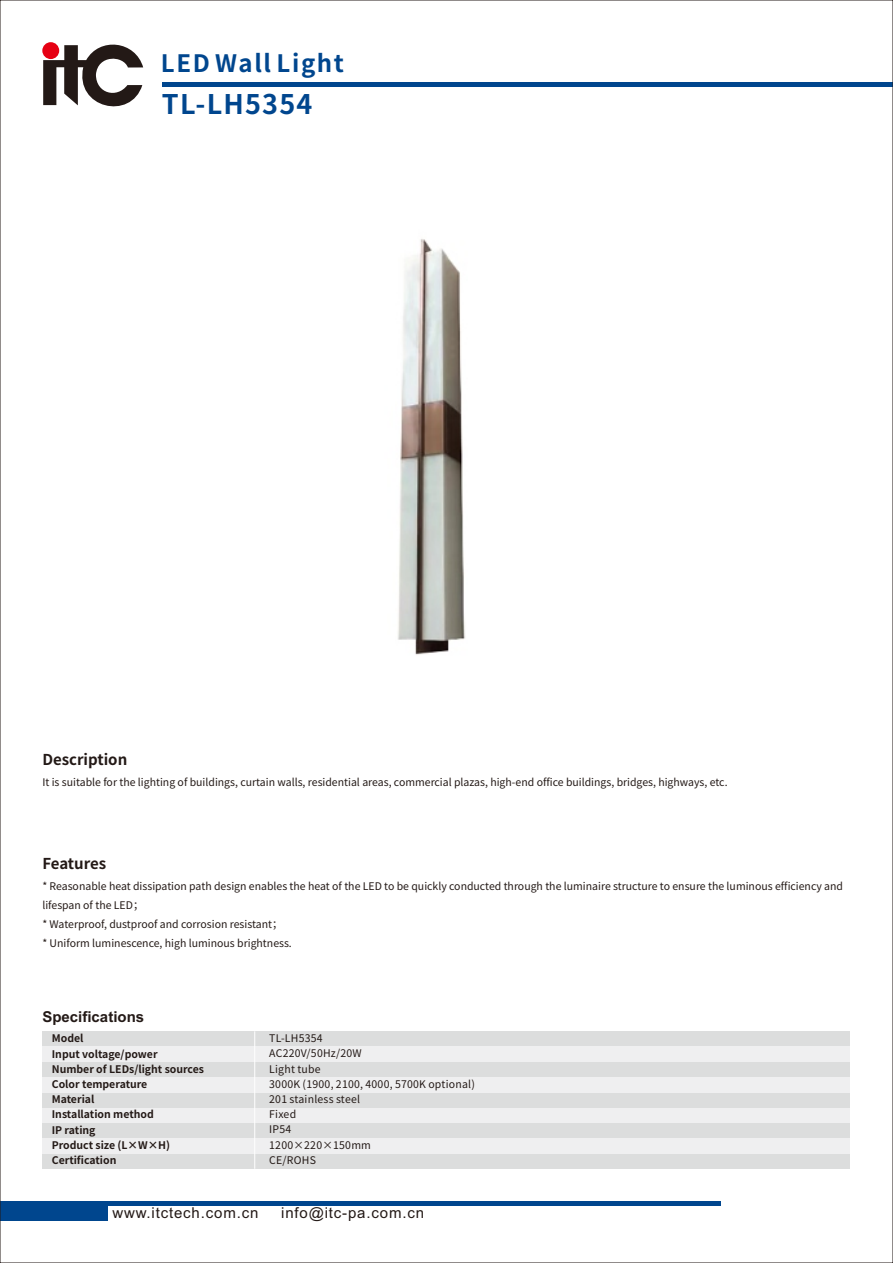
<style>
.page{position:relative;width:893px;height:1263px;background:#fff}
.page>*{position:absolute;margin:0;border:0;box-sizing:border-box;transform-origin:0 0}
.t1{font:700 27px "Source Han Sans SC";letter-spacing:.045em;color:#00468e}
.t2{font:700 24px "Source Han Sans SC";letter-spacing:.07em;color:#00468e}
.t3{font:15px "Arial";letter-spacing:.055em;color:#231916}
.t4{font:700 15px "Source Han Sans SC";color:#231916}
.t5{font:700 15px "Arial";color:#231916}
.t6{font:10.5px/19.2px "Source Han Sans SC";color:#231916}
.t7{font:700 10.5px/15.1px "Source Han Sans SC";color:#231916}
.t8{font:10.5px/15.1px "Source Han Sans SC";letter-spacing:.02em;color:#231916}
</style>
<div class="page">
<hr style="left:0;top:1202px;width:720px;height:4px;background:#00468e">
<div style="left:0;top:1202px;width:108px;height:18px;background:#00468e"></div>
<hr style="left:163px;top:82px;width:730px;height:4px;background:#00468e">
<div style="left:42px;top:1031px;width:808px;height:138px;background:#efeff0"></div>
<div style="left:42px;top:1154px;width:808px;height:15px;background:#dcdddd"></div>
<svg style="left:43px;top:42px;width:100px;height:65px"></svg>
<div style="left:42px;top:1031px;width:808px;height:15px;background:#dcdddd"></div>
<div style="left:42px;top:1062px;width:808px;height:15px;background:#dcdddd"></div>
<div style="left:42px;top:1092px;width:808px;height:15px;background:#dcdddd"></div>
<div style="left:42px;top:1123px;width:808px;height:15px;background:#dcdddd"></div>
<hr style="left:254px;top:1031px;width:1px;height:138px;background:#fff">
<img style="left:398px;top:239px;width:68px;height:416px">
<h2 class="t2" style="left:161px;top:51px;width:185px">LED Wall Light</h2>
<h1 class="t1" style="left:162px;top:90px;width:152px">TL-LH5354</h1>
<h3 class="t4" style="left:42px;top:751px;width:86px">Description</h3>
<p class="t6" style="left:42px;top:773px;width:687px">It is suitable for the lighting of buildings, curtain walls, residential areas, commercial plazas, high-end office buildings, bridges, highways, etc.</p>
<h3 class="t4" style="left:42px;top:856px;width:65px">Features</h3>
<p class="t6" style="left:42px;top:876px;width:802px">* Reasonable heat dissipation path design enables the heat of the LED to be quickly conducted through the luminaire structure to ensure the luminous efficiency and lifespan of the LED；<br>* Waterproof, dustproof and corrosion resistant；<br>* Uniform luminescence, high luminous brightness.</p>
<h3 class="t5" style="left:42px;top:1011px;width:103px">Specifications</h3>
<p class="t7" style="left:52px;top:1031px;width:154px">Model<br>Input voltage/power<br>Number of LEDs/light sources<br>Color temperature<br>Material<br>Installation method<br>IP rating<br>Product size (L×W×H)<br>Certification</p>
<p class="t8" style="left:269px;top:1031px;width:207px">TL-LH5354<br>AC220V/50Hz/20W<br>Light tube<br>3000K (1900, 2100, 4000, 5700K optional)<br>201 stainless steel<br>Fixed<br>IP54<br>1200×220×150mm<br>CE/ROHS</p>
<h3 class="t3" style="left:112px;top:1207px;width:147px">www.itctech.com.cn</h3>
<h3 class="t3" style="left:281px;top:1207px;width:144px">info@itc-pa.com.cn</h3>
</div>
